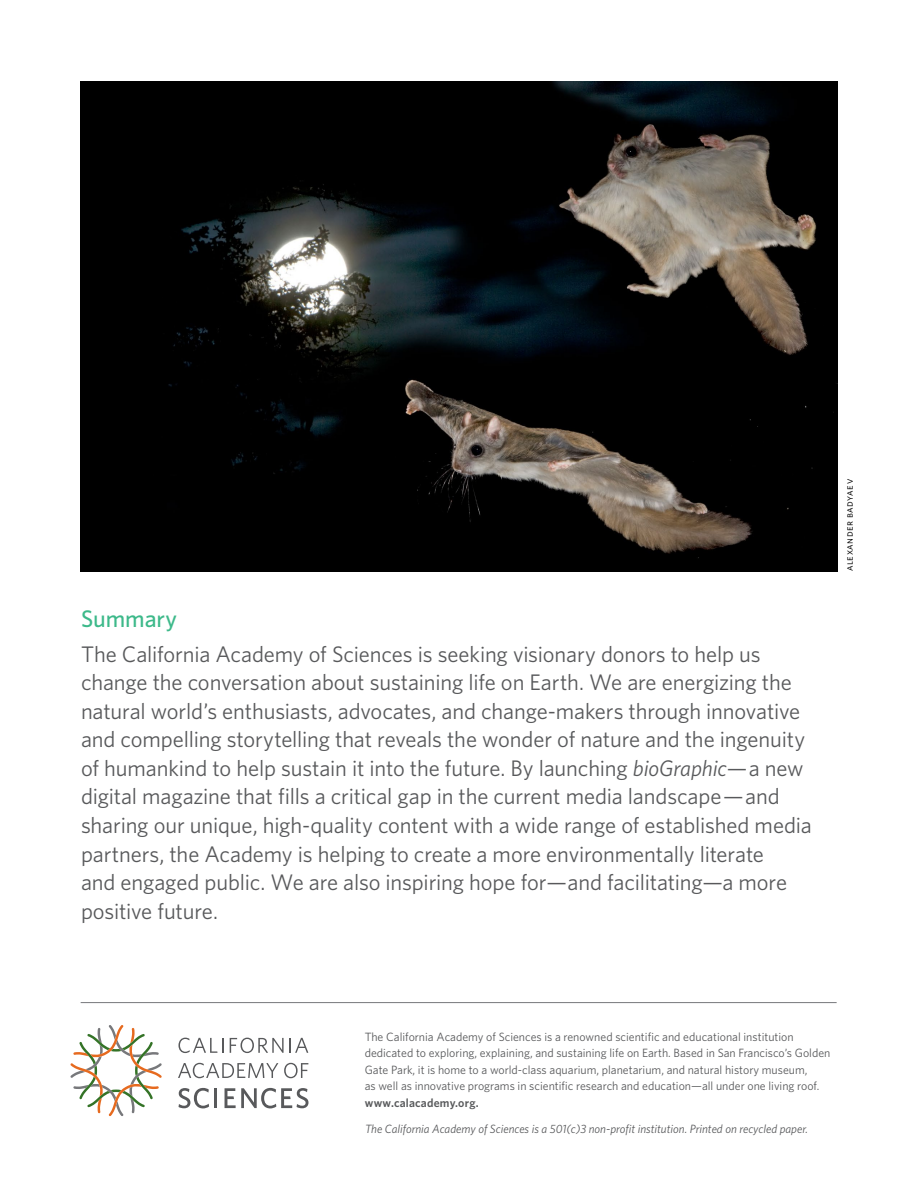
<style>
.page{position:relative;width:918px;height:1188px;background:#fff}
.page>*{position:absolute;margin:0;border:0;box-sizing:border-box;transform-origin:0 0}
.t1{font:500 24px "Whitney";letter-spacing:-.005em;color:#3db98a}
.t2{font:22.5px/28.5px "Whitney";letter-spacing:-.01em;color:#58595b}
.t3{font:12px/16.5px "Whitney";color:#58595b}
.t4{font:italic 12px "Whitney";color:#58595b}
.t5{font:600 12px "Whitney";letter-spacing:.015em;color:#58595b}
.t6{font:10.5px "Whitney";letter-spacing:.05em;color:#000}
.s1{font-style:italic}
</style>
<div class="page">
<img style="left:81px;top:81px;width:756px;height:490px">
<hr style="left:81px;top:1002px;width:756px;height:1px;background:#77787b">
<svg style="left:178px;top:1038px;width:45px;height:15px"></svg>
<svg style="left:230px;top:1038px;width:78px;height:15px"></svg>
<svg style="left:178px;top:1063px;width:100px;height:15px"></svg>
<svg style="left:284px;top:1063px;width:24px;height:15px"></svg>
<svg style="left:179px;top:1088px;width:30px;height:20px"></svg>
<hr style="left:215px;top:1088px;width:2px;height:20px;background:#58595b">
<svg style="left:225px;top:1088px;width:83px;height:20px"></svg>
<svg style="left:70px;top:1025px;width:92px;height:91px"></svg>
<p class="t1" style="left:81px;top:602px;width:98px">Summary</p>
<p class="t2" style="left:81px;top:639px;width:732px">The California Academy of Sciences is seeking visionary donors to help us change the conversation about sustaining life on Earth. We are energizing the natural world’s enthusiasts, advocates, and change-makers through innovative and compelling storytelling that reveals the wonder of nature and the ingenuity of humankind to help sustain it into the future. By launching <span class="s1">bioGraphic</span>—a new digital magazine that fills a critical gap in the current media landscape—and sharing our unique, high-quality content with a wide range of established media partners, the Academy is helping to create a more environmentally literate<br>and engaged public. We are also inspiring hope for—and facilitating—a more positive future.</p>
<p class="t6" style="left:842px;top:571px;width:94px;rotate:-90deg">alexander badyaev</p>
<p class="t3" style="left:365px;top:1028px;width:467px">The California Academy of Sciences is a renowned scientific and educational institution dedicated to exploring, explaining, and sustaining life on Earth. Based in San Francisco’s Golden Gate Park, it is home to a world-class aquarium, planetarium, and natural history museum,<br>as well as innovative programs in scientific research and education—all under one living roof.</p>
<p class="t5" style="left:365px;top:1095px;width:115px">www.calacademy.org.</p>
<p class="t4" style="left:365px;top:1121px;width:444px">The California Academy of Sciences is a 501(c)3 non-profit institution. Printed on recycled paper.</p>
</div>
